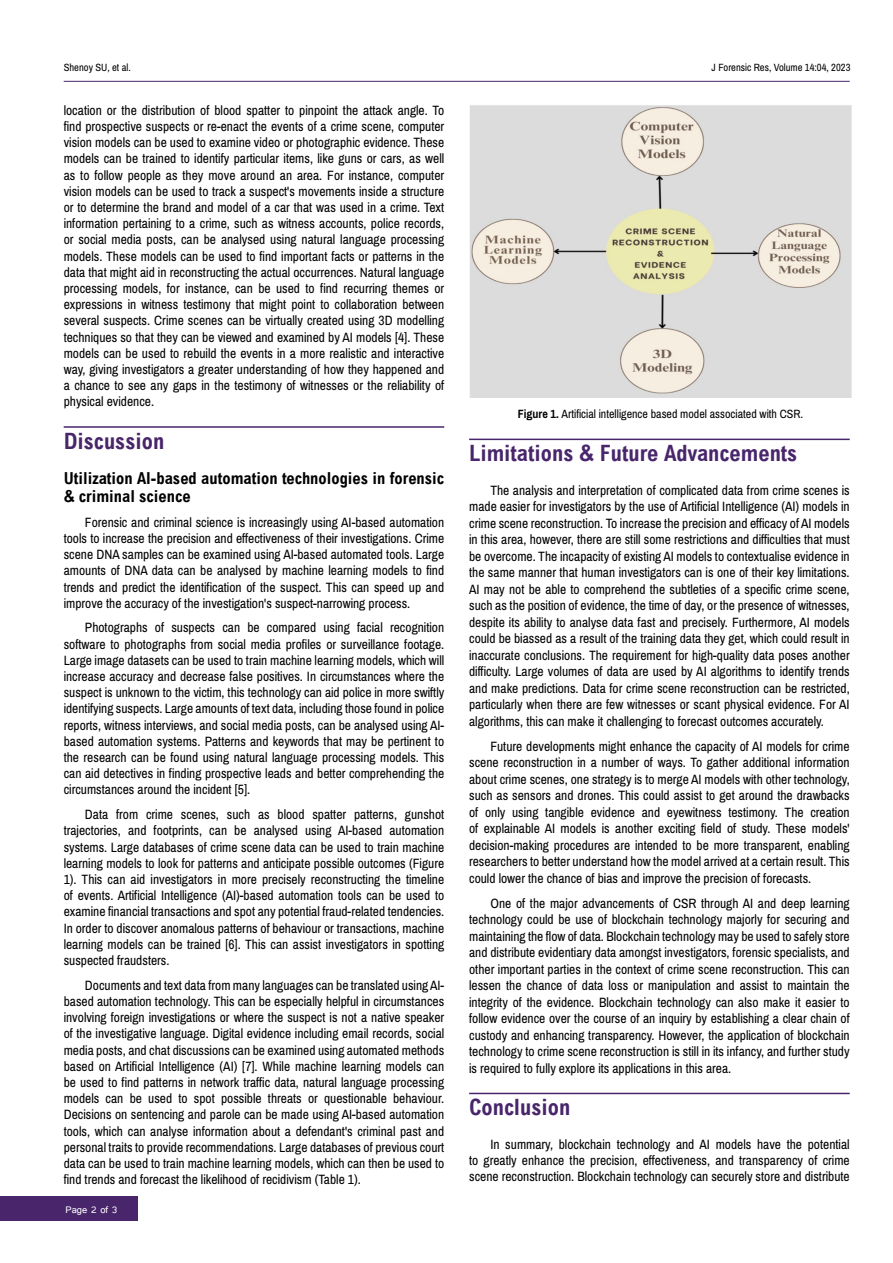
<style>
.page{position:relative;width:893px;height:1263px;background:#fff}
.page>*{position:absolute;margin:0;border:0;box-sizing:border-box;transform-origin:0 0}
.t1{font:700 condensed 22.5px "Arial";color:#49266c}
.t2{font:700 condensed 16.5px/18px "Arial";color:#000}
.t3{font:13.5px/16.2px "Archivo Narrow";color:#000;text-align:justify}
.t4{font:12px "Archivo Narrow";color:#000}
.t5{font:12px "Tunga";color:#fff}
.t6{font:10.5px "Archivo Narrow";color:#000}
.s1{font-weight:700}
</style>
<div class="page">
<hr style="left:64px;top:81px;width:786px;height:1px;background:#49266c">
<div style="left:0;top:1196px;width:137px;height:24px;background:#49266c"></div>
<hr style="left:64px;top:426px;width:380px;height:2px;background:#49266c">
<hr style="left:469px;top:439px;width:381px;height:1px;background:#49266c">
<hr style="left:469px;top:1093px;width:381px;height:1px;background:#49266c">
<img style="left:470px;top:105px;width:381px;height:293px">
<p class="t6" style="left:64px;top:61px;width:69px">Shenoy SU, et al.</p>
<p class="t6" style="left:712px;top:61px;width:140px">J Forensic Res, Volume 14:04, 2023</p>
<p class="t3" style="left:64px;top:102px;width:382px">location or the distribution of blood spatter to pinpoint the attack angle. To find prospective suspects or re-enact the events of a crime scene, computer vision models can be used to examine video or photographic evidence. These models can be trained to identify particular items, like guns or cars, as well as to follow people as they move around an area. For instance, computer vision models can be used to track a suspect's movements inside a structure or to determine the brand and model of a car that was used in a crime. Text information pertaining to a crime, such as witness accounts, police records, or social media posts, can be analysed using natural language processing models. These models can be used to find important facts or patterns in the data that might aid in reconstructing the actual occurrences. Natural language processing models, for instance, can be used to find recurring themes or expressions in witness testimony that might point to collaboration between several suspects. Crime scenes can be virtually created using 3D modelling techniques so that they can be viewed and examined by AI models [4]. These models can be used to rebuild the events in a more realistic and interactive way, giving investigators a greater understanding of how they happened and a chance to see any gaps in the testimony of witnesses or the reliability of physical evidence.</p>
<h1 class="t1" style="left:64px;top:428px;width:102px">Discussion</h1>
<p class="t2" style="left:64px;top:469px;width:382px">Utilization AI-based automation technologies in forensic &amp; criminal science</p>
<p class="t3" style="left:64px;top:514px;width:382px;text-indent:21px">Forensic and criminal science is increasingly using AI-based automation tools to increase the precision and effectiveness of their investigations. Crime scene DNA samples can be examined using AI-based automated tools. Large amounts of DNA data can be analysed by machine learning models to find trends and predict the identification of the suspect. This can speed up and improve the accuracy of the investigation's suspect-narrowing process.</p>
<p class="t3" style="left:64px;top:620px;width:382px;text-indent:21px">Photographs of suspects can be compared using facial recognition software to photographs from social media profiles or surveillance footage.<br>Large image datasets can be used to train machine learning models, which will increase accuracy and decrease false positives. In circumstances where the suspect is unknown to the victim, this technology can aid police in more swiftly identifying suspects. Large amounts of text data, including those found in police reports, witness interviews, and social media posts, can be analysed using AI&shy;based automation systems. Patterns and keywords that may be pertinent to the research can be found using natural language processing models. This can aid detectives in finding prospective leads and better comprehending the circumstances around the incident [5].</p>
<p class="t3" style="left:64px;top:807px;width:382px;text-indent:21px">Data from crime scenes, such as blood spatter patterns, gunshot trajectories, and footprints, can be analysed using AI-based automation systems. Large databases of crime scene data can be used to train machine learning models to look for patterns and anticipate possible outcomes (Figure 1). This can aid investigators in more precisely reconstructing the timeline of events. Artificial Intelligence (AI)-based automation tools can be used to examine financial transactions and spot any potential fraud-related tendencies.<br>In order to discover anomalous patterns of behaviour or transactions, machine learning models can be trained [6]. This can assist investigators in spotting suspected fraudsters.</p>
<p class="t3" style="left:64px;top:977px;width:382px;text-indent:21px">Documents and text data from many languages can be translated using AI&shy;based automation technology. This can be especially helpful in circumstances involving foreign investigations or where the suspect is not a native speaker of the investigative language. Digital evidence including email records, social media posts, and chat discussions can be examined using automated methods based on Artificial Intelligence (AI) [7]. While machine learning models can be used to find patterns in network traffic data, natural language processing models can be used to spot possible threats or questionable behaviour.<br>Decisions on sentencing and parole can be made using AI-based automation tools, which can analyse information about a defendant's criminal past and personal traits to provide recommendations. Large databases of previous court data can be used to train machine learning models, which can then be used to find trends and forecast the likelihood of recidivism (Table 1).</p>
<p class="t5" style="left:66px;top:1202px;width:53px">Page 2 of 3</p>
<p class="t4" style="left:518px;top:406px;width:287px"><span class="s1">Figure 1.</span> Artificial intelligence based model associated with CSR.</p>
<h1 class="t1" style="left:469px;top:441px;width:330px">Limitations &amp; Future Advancements</h1>
<p class="t3" style="left:469px;top:482px;width:382px;text-indent:21px">The analysis and interpretation of complicated data from crime scenes is made easier for investigators by the use of Artificial Intelligence (AI) models in crime scene reconstruction. To increase the precision and efficacy of AI models in this area, however, there are still some restrictions and difficulties that must be overcome. The incapacity of existing AI models to contextualise evidence in the same manner that human investigators can is one of their key limitations.<br>AI may not be able to comprehend the subtleties of a specific crime scene, such as the position of evidence, the time of day, or the presence of witnesses, despite its ability to analyse data fast and precisely. Furthermore, AI models could be biassed as a result of the training data they get, which could result in inaccurate conclusions. The requirement for high-quality data poses another difficulty. Large volumes of data are used by AI algorithms to identify trends and make predictions. Data for crime scene reconstruction can be restricted, particularly when there are few witnesses or scant physical evidence. For AI algorithms, this can make it challenging to forecast outcomes accurately.</p>
<p class="t3" style="left:469px;top:738px;width:382px;text-indent:21px">Future developments might enhance the capacity of AI models for crime scene reconstruction in a number of ways. To gather additional information about crime scenes, one strategy is to merge AI models with other technology, such as sensors and drones. This could assist to get around the drawbacks of only using tangible evidence and eyewitness testimony. The creation of explainable AI models is another exciting field of study. These models' decision-making procedures are intended to be more transparent, enabling researchers to better understand how the model arrived at a certain result. This could lower the chance of bias and improve the precision of forecasts.</p>
<p class="t3" style="left:469px;top:895px;width:382px;text-indent:21px">One of the major advancements of CSR through AI and deep learning technology could be use of blockchain technology majorly for securing and maintaining the flow of data. Blockchain technology may be used to safely store and distribute evidentiary data amongst investigators, forensic specialists, and other important parties in the context of crime scene reconstruction. This can lessen the chance of data loss or manipulation and assist to maintain the integrity of the evidence. Blockchain technology can also make it easier to follow evidence over the course of an inquiry by establishing a clear chain of custody and enhancing transparency. However, the application of blockchain technology to crime scene reconstruction is still in its infancy, and further study is required to fully explore its applications in this area.</p>
<h1 class="t1" style="left:469px;top:1095px;width:103px">Conclusion</h1>
<p class="t3" style="left:469px;top:1136px;width:382px;text-indent:21px">In summary, blockchain technology and AI models have the potential to greatly enhance the precision, effectiveness, and transparency of crime scene reconstruction. Blockchain technology can securely store and distribute</p>
</div>
